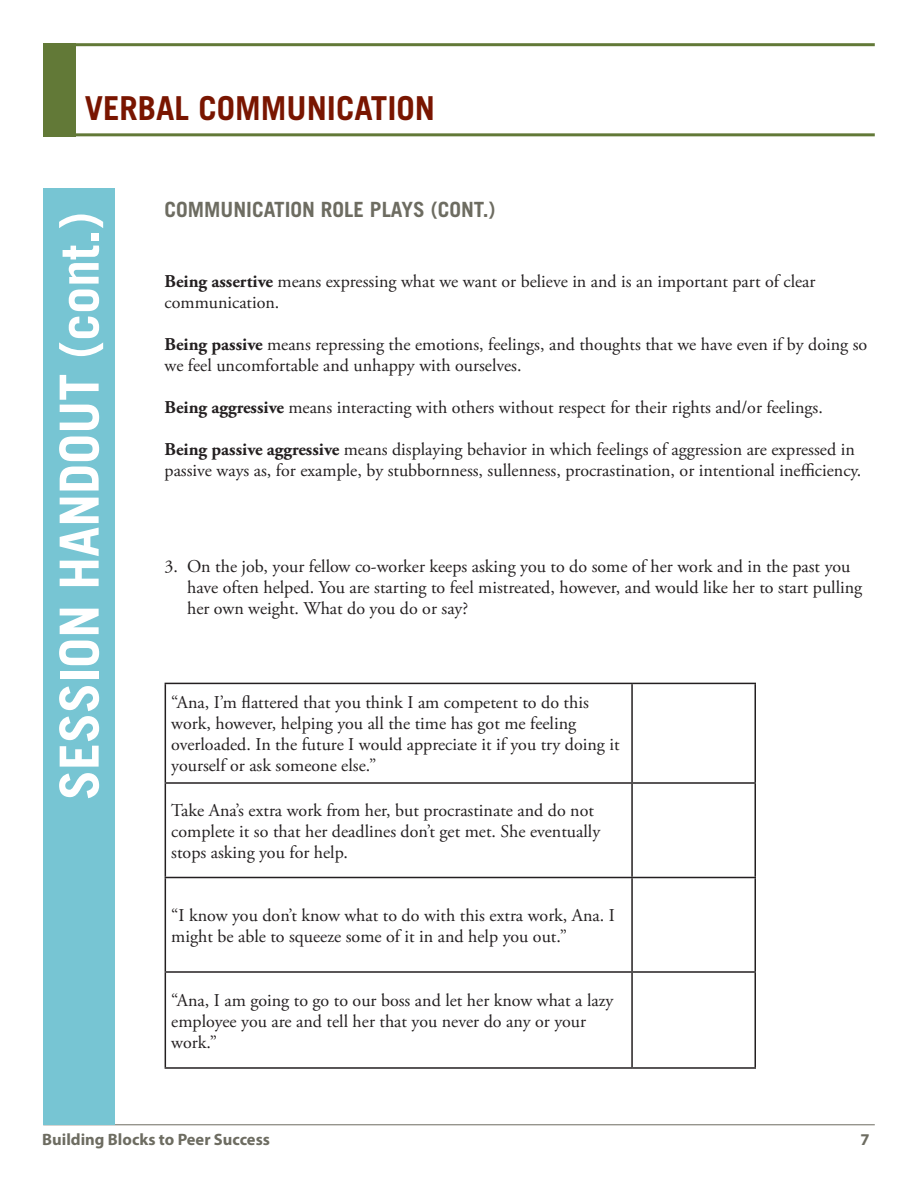
<style>
.page{position:relative;width:918px;height:1188px;background:#fff}
.page>*{position:absolute;margin:0;border:0;box-sizing:border-box;transform-origin:0 0}
.t1{font:700 54px "Trade Gothic LT Std";color:#fff}
.banner_heading_2{font:700 33px "Trade Gothic LT Std";color:#791500}
.Sidebar_heading_1{font:700 21px "Trade Gothic LT Std";color:#6d6c61}
.Body_text{font:18px/21px "Adobe Garamond Pro";color:#231f20}
.t2{font:700 16.5px "Myriad Pro";color:#6d6c61}
.s1{font-weight:700}
</style>
<div class="page">
<hr style="left:43px;top:1124px;width:832px;height:1px;background:#6d6c61">
<hr style="left:69px;top:133px;width:806px;height:3px;background:#627937">
<hr style="left:69px;top:43px;width:806px;height:3px;background:#627937">
<div style="left:43px;top:43px;width:33px;height:93px;background:#627937"></div>
<hr style="left:165px;top:683px;width:467px;height:1px;background:#231f20">
<hr style="left:165px;top:684px;width:1px;height:98px;background:#231f20">
<hr style="left:632px;top:683px;width:124px;height:1px;background:#231f20">
<hr style="left:631px;top:684px;width:2px;height:98px;background:#231f20">
<hr style="left:754px;top:684px;width:2px;height:98px;background:#231f20">
<hr style="left:165px;top:782px;width:467px;height:2px;background:#231f20">
<hr style="left:165px;top:784px;width:1px;height:93px;background:#231f20">
<hr style="left:632px;top:782px;width:124px;height:2px;background:#231f20">
<hr style="left:631px;top:784px;width:2px;height:93px;background:#231f20">
<hr style="left:754px;top:784px;width:2px;height:93px;background:#231f20">
<hr style="left:165px;top:877px;width:467px;height:1px;background:#231f20">
<hr style="left:165px;top:878px;width:1px;height:93px;background:#231f20">
<hr style="left:632px;top:877px;width:124px;height:1px;background:#231f20">
<hr style="left:631px;top:878px;width:2px;height:93px;background:#231f20">
<hr style="left:754px;top:878px;width:2px;height:93px;background:#231f20">
<hr style="left:165px;top:971px;width:467px;height:2px;background:#231f20">
<hr style="left:165px;top:973px;width:1px;height:94px;background:#231f20">
<hr style="left:632px;top:971px;width:124px;height:2px;background:#231f20">
<hr style="left:631px;top:973px;width:2px;height:94px;background:#231f20">
<hr style="left:754px;top:973px;width:2px;height:94px;background:#231f20">
<hr style="left:165px;top:1067px;width:467px;height:2px;background:#231f20">
<hr style="left:632px;top:1067px;width:124px;height:2px;background:#231f20">
<div style="left:43px;top:188px;width:72px;height:936px;background:#77c5d3"></div>
<p class="banner_heading_2" style="left:85px;top:87px;width:352px">VERBAL COMMUNICATION</p>
<p class="t1" style="left:46px;top:800px;width:590px;rotate:-90deg">SESSION HANDOUT (cont.)</p>
<p class="Sidebar_heading_1" style="left:165px;top:197px;width:333px">COMMUNICATION ROLE PLAYS (CONT.)</p>
<p class="Body_text" style="left:165px;top:272px;width:652px"><span class="s1">Being assertive</span> means expressing what we want or believe in and is an important part of clear communication.</p>
<p class="Body_text" style="left:165px;top:335px;width:704px"><span class="s1">Being passive</span> means repressing the emotions, feelings, and thoughts that we have even if by doing so we feel uncomfortable and unhappy with ourselves.</p>
<p class="Body_text" style="left:165px;top:398px;width:660px"><span class="s1">Being aggressive</span> means interacting with others without respect for their rights and/or feelings.</p>
<p class="Body_text" style="left:165px;top:440px;width:698px"><span class="s1">Being passive aggressive</span> means displaying behavior in which feelings of aggression are expressed in passive ways as, for example, by stubbornness, sullenness, procrastination, or intentional inefficiency.</p>
<p class="Body_text" style="left:187px;top:556px;width:677px;text-indent:-22px">3. On the job, your fellow co-worker keeps asking you to do some of her work and in the past you have often helped. You are starting to feel mistreated, however, and would like her to start pulling her own weight. What do you do or say?</p>
<p class="Body_text" style="left:171px;top:693px;width:450px">“Ana, I’m flattered that you think I am competent to do this work, however, helping you all the time has got me feeling overloaded. In the future I would appreciate it if you try doing it yourself or ask someone else.”</p>
<p class="Body_text" style="left:171px;top:800px;width:430px">Take Ana’s extra work from her, but procrastinate and do not complete it so that her deadlines don’t get met. She eventually stops asking you for help.</p>
<p class="Body_text" style="left:171px;top:905px;width:445px">“I know you don’t know what to do with this extra work, Ana. I might be able to squeeze some of it in and help you out.”</p>
<p class="Body_text" style="left:171px;top:990px;width:444px">“Ana, I am going to go to our boss and let her know what a lazy employee you are and tell her that you never do any or your work.”</p>
<p class="t2" style="left:42px;top:1128px;width:229px">Building Blocks to Peer Success</p>
<p class="t2" style="left:860px;top:1128px;width:11px">7</p>
</div>
